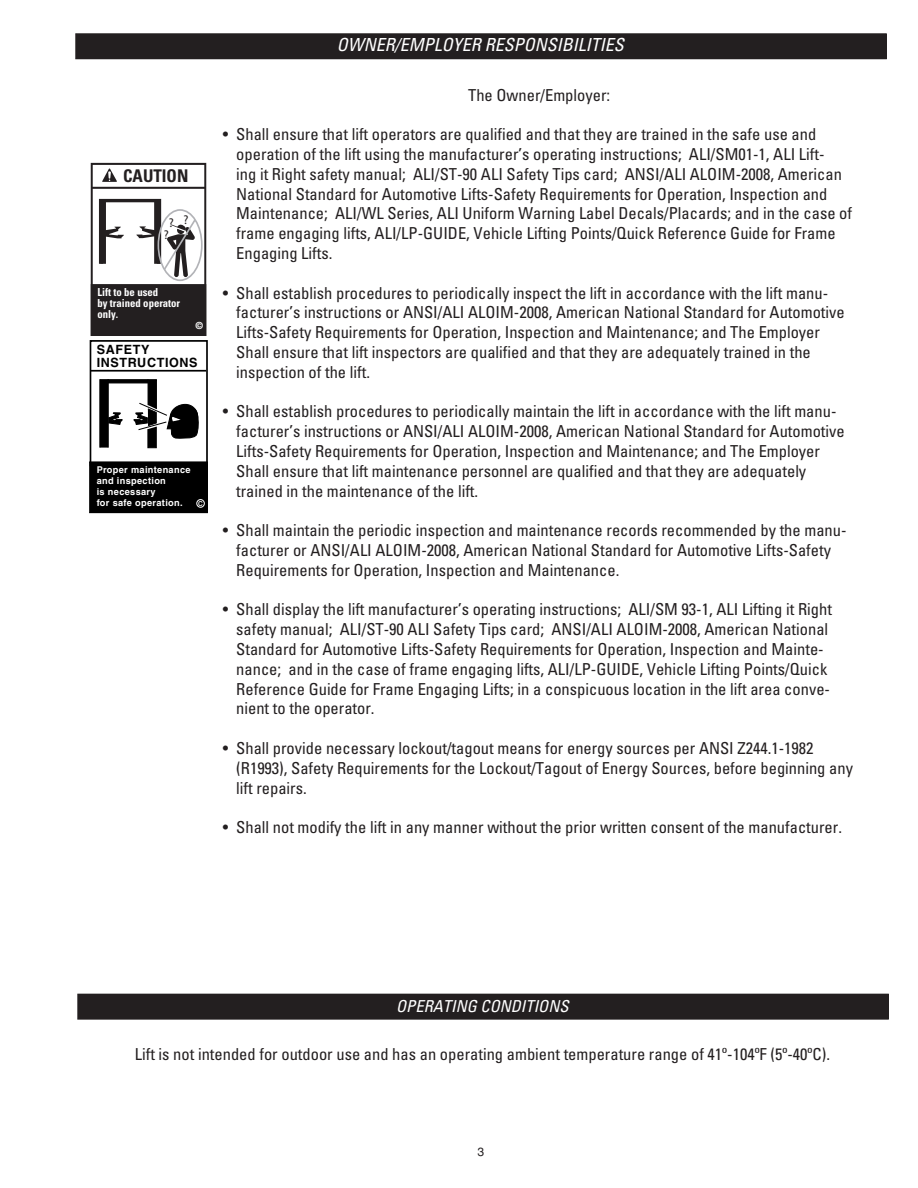
<style>
.page{position:relative;width:918px;height:1188px;background:#fff}
.page>*{position:absolute;margin:0;border:0;box-sizing:border-box;transform-origin:0 0}
.Subhead_1{font:italic condensed 18px "Univers";color:#fff}
.t1{font:700 condensed 17.55px "Univers";color:#231f20}
.Body_text{font:condensed 16.5px/19.8px "Univers";color:#231f20}
.Subhead_1-2{font:condensed 16.5px "Univers";color:#231f20}
.Subhead_1-3{font:italic condensed 16.5px "Univers";color:#fff}
.t2{font:700 12.75px/13.6px "Helvetica";letter-spacing:.05em;color:#000}
.t3{font:700 condensed 12.75px "Helvetica";color:#231f20}
.t4{font:12px "Helvetica";color:#231f20}
.t5{font:700 condensed 11.1px/11.1px "Univers";color:#fff}
.t6{font:700 9.75px "Helvetica";color:#fff}
.t7{font:700 9.45px/11.1px "Helvetica";letter-spacing:.035em;color:#fff}
.t8{font:9.45px "Helvetica";color:#fff}
</style>
<div class="page">
<div style="left:91px;top:163px;width:115px;height:173px;border:2px solid #231f20"></div>
<div style="left:92px;top:285px;width:113px;height:50px;background:#231f20"></div>
<div style="left:91px;top:284px;width:115px;height:52px;border:2px solid #231f20"></div>
<hr style="left:92px;top:187px;width:113px;height:2px;background:#231f20">
<svg style="left:102px;top:168px;width:15px;height:14px"></svg>
<div style="left:158px;top:209px;width:45px;height:72px;border:2px solid #b2b3b7;border-radius:50%"></div>
<svg style="left:99px;top:199px;width:98px;height:78px"></svg>
<div style="left:90px;top:462px;width:117px;height:51px;background:#000"></div>
<div style="left:90px;top:462px;width:118px;height:51px;border:1px solid #000"></div>
<div style="left:196px;top:499px;width:9px;height:9px;border:1px solid #fff;border-radius:50%"></div>
<svg style="left:90px;top:340px;width:118px;height:128px"></svg>
<hr style="left:91px;top:370px;width:115px;height:2px;background:#000">
<div style="left:76px;top:34px;width:810px;height:25px;background:#231f20"></div>
<div style="left:78px;top:994px;width:810px;height:25px;background:#231f20"></div>
<p class="t1" style="left:123px;top:165px;width:67px">CAUTION</p>
<p class="t3" style="left:169px;top:213px;width:21px">? ?</p>
<p class="t3" style="left:164px;top:227px;width:7px">?</p>
<p class="t5" style="left:97px;top:287px;width:84px">Lift to be used<br>by trained operator only.</p>
<p class="t6" style="left:196px;top:320px;width:9px">©</p>
<p class="t2" style="left:97px;top:342px;width:102px">SAFETY<br>INSTRUCTIONS</p>
<p class="t7" style="left:97px;top:464px;width:95px">Proper maintenance and inspection<br>is necessary<br>for safe operation.</p>
<p class="t8" style="left:198px;top:497px;width:6px">c</p>
<p class="Subhead_1" style="left:337px;top:33px;width:289px">OWNER/EMPLOYER RESPONSIBILITIES</p>
<p class="Subhead_1-2" style="left:468px;top:84px;width:144px">The Owner/Employer:</p>
<p class="Body_text" style="left:236px;top:124px;width:617px;text-indent:-14px">• Shall ensure that lift operators are qualified and that they are trained in the safe use and operation of the lift using the manufacturer’s operating instructions; ALI/SM01-1, ALI Lift-<br>ing it Right safety manual; ALI/ST-90 ALI Safety Tips card; ANSI/ALI ALOIM-2008, American National Standard for Automotive Lifts-Safety Requirements for Operation, Inspection and Maintenance; ALI/WL Series, ALI Uniform Warning Label Decals/Placards; and in the case of frame engaging lifts, ALI/LP-GUIDE, Vehicle Lifting Points/Quick Reference Guide for Frame Engaging Lifts.</p>
<p class="Body_text" style="left:236px;top:283px;width:610px;text-indent:-14px">• Shall establish procedures to periodically inspect the lift in accordance with the lift manu&shy;facturer’s instructions or ANSI/ALI ALOIM-2008, American National Standard for Automotive Lifts-Safety Requirements for Operation, Inspection and Maintenance; and The Employer Shall ensure that lift inspectors are qualified and that they are adequately trained in the inspection of the lift.</p>
<p class="Body_text" style="left:236px;top:401px;width:610px;text-indent:-14px">• Shall establish procedures to periodically maintain the lift in accordance with the lift manu&shy;facturer’s instructions or ANSI/ALI ALOIM-2008, American National Standard for Automotive Lifts-Safety Requirements for Operation, Inspection and Maintenance; and The Employer Shall ensure that lift maintenance personnel are qualified and that they are adequately trained in the maintenance of the lift.</p>
<p class="Body_text" style="left:236px;top:520px;width:612px;text-indent:-14px">• Shall maintain the periodic inspection and maintenance records recommended by the manu&shy;facturer or ANSI/ALI ALOIM-2008, American National Standard for Automotive Lifts-Safety<br>Requirements for Operation, Inspection and Maintenance.</p>
<p class="Body_text" style="left:236px;top:599px;width:597px;text-indent:-14px">• Shall display the lift manufacturer’s operating instructions; ALI/SM 93-1, ALI Lifting it Right safety manual; ALI/ST-90 ALI Safety Tips card; ANSI/ALI ALOIM-2008, American National Standard for Automotive Lifts-Safety Requirements for Operation, Inspection and Mainte&shy;nance; and in the case of frame engaging lifts, ALI/LP-GUIDE, Vehicle Lifting Points/Quick Reference Guide for Frame Engaging Lifts; in a conspicuous location in the lift area conve&shy;nient to the operator.</p>
<p class="Body_text" style="left:236px;top:738px;width:618px;text-indent:-14px">• Shall provide necessary lockout/tagout means for energy sources per ANSI Z244.1-1982 (R1993), Safety Requirements for the Lockout/Tagout of Energy Sources, before beginning any lift repairs.</p>
<p class="Body_text" style="left:223px;top:817px;width:621px">• Shall not modify the lift in any manner without the prior written consent of the manufacturer.</p>
<p class="Subhead_1-3" style="left:396px;top:996px;width:174px">OPERATING CONDITIONS</p>
<p class="Subhead_1-2" style="left:135px;top:1044px;width:697px">Lift is not intended for outdoor use and has an operating ambient temperature range of 41º-104ºF (5º-40ºC).</p>
<p class="t4" style="left:477px;top:1144px;width:8px">3</p>
</div>
